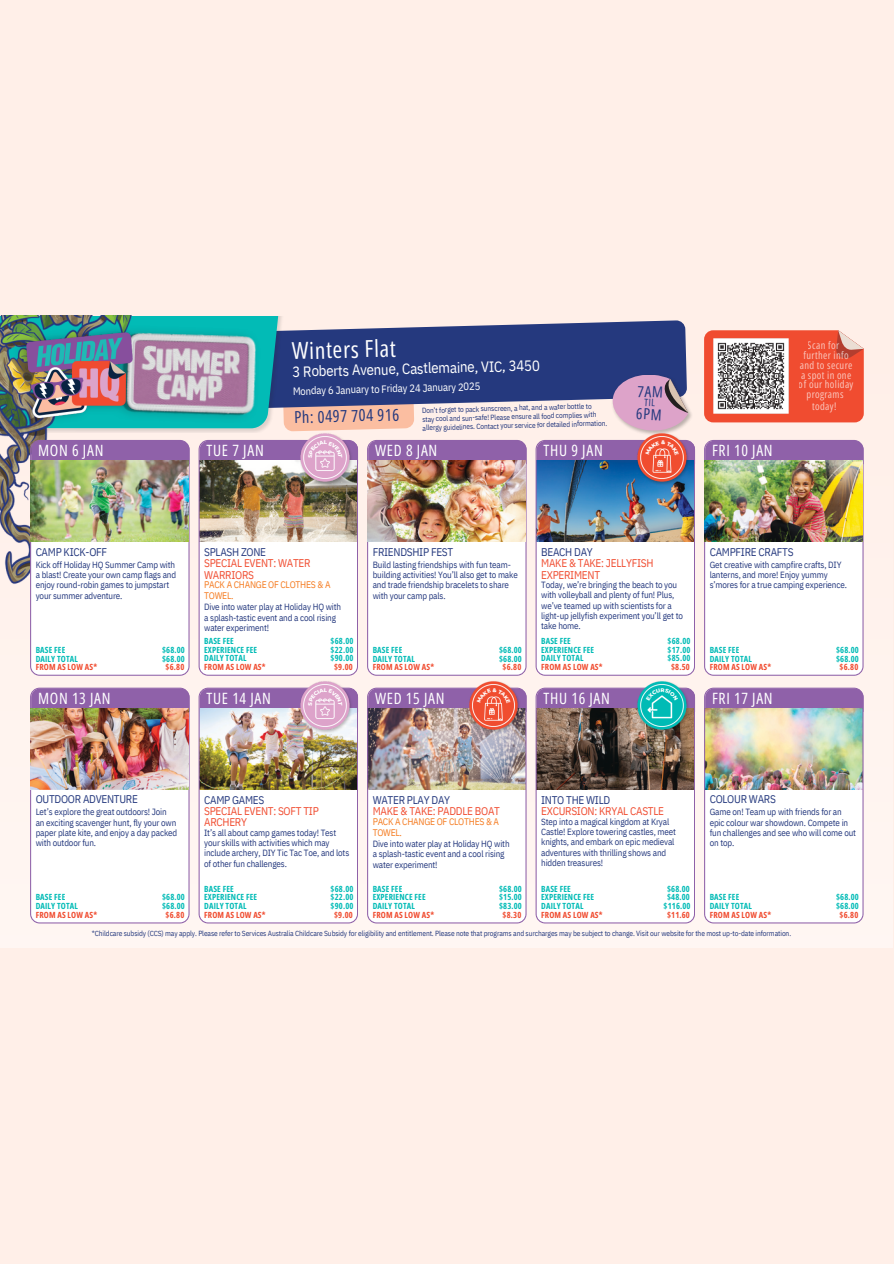
<style>
.page{position:relative;width:894px;height:1264px;background:#fff}
.page>*{position:absolute;margin:0;border:0;box-sizing:border-box;transform-origin:0 0}
.t1{font:23.4px "Open Sans Condensed";color:#fff}
.t2{font:16.5px "Open Sans Condensed";color:#25397e}
.t3{font:15.6px "Open Sans Condensed";letter-spacing:.045em;color:#fff}
.t4{font:14.85px "IBM Plex Sans Cond";color:#fff}
.t5{font:11.1px/11.1px "IBM Plex Sans Cond";letter-spacing:-.025em;color:#f04c30}
.t6{font:11.1px "IBM Plex Sans Cond";letter-spacing:-.025em;color:#25397e}
.t7{font:10.65px "IBM Plex Sans Cond";color:#fff}
.t8{font:10.5px/9.6px "Open Sans Condensed";letter-spacing:.035em;color:#fff;text-align:center}
.t9{font:9.6px/11.1px "IBM Plex Sans Cond";letter-spacing:-.025em;color:#f57b20}
.t10{font:9px/10.4px "IBM Plex Sans Cond";letter-spacing:-.015em;color:#25397e}
.t11{font:700 8.55px/8.7px "Open Sans Condensed";letter-spacing:.02em;color:#02bbb6}
.t12{font:7.35px/8.9px "IBM Plex Sans Cond";letter-spacing:-.015em;color:#25397e}
.s1{color:#25397e}
.s2{color:#f04c30}
</style>
<div class="page">
<div style="left:0;top:0;width:893px;height:1263px;background:#ffefe8"></div>
<img style="left:0;top:348px;width:892px;height:599px">
<svg style="left:414px;top:320px;width:272px;height:90px;background:#404f8b"></svg>
<svg style="left:165px;top:316px;width:249px;height:115px;background:#627597"></svg>
<img style="left:0;top:316px;width:165px;height:453px">
<img style="left:611px;top:374px;width:81px;height:61px">
<img style="left:12px;top:323px;width:248px;height:103px">
<img style="left:10px;top:324px;width:155px;height:115px">
<img style="left:138px;top:328px;width:124px;height:94px">
<img style="left:22px;top:328px;width:116px;height:95px">
<svg style="left:704px;top:330px;width:159px;height:92px;background:#ee563b"></svg>
<svg style="left:30px;top:440px;width:159px;height:235px;background:#ede6f0"></svg>
<svg style="left:30px;top:687px;width:159px;height:236px;background:#eee6f1"></svg>
<img style="left:31px;top:461px;width:157px;height:81px">
<img style="left:31px;top:708px;width:157px;height:81px">
<img style="left:295px;top:428px;width:59px;height:12px">
<img style="left:295px;top:676px;width:59px;height:11px">
<svg style="left:367px;top:440px;width:159px;height:235px;background:#eee6f0"></svg>
<img style="left:368px;top:461px;width:157px;height:81px">
<img style="left:464px;top:676px;width:58px;height:11px">
<img style="left:632px;top:428px;width:59px;height:12px">
<img style="left:632px;top:676px;width:59px;height:11px">
<svg style="left:704px;top:440px;width:159px;height:235px;background:#eee7f1"></svg>
<img style="left:704px;top:461px;width:158px;height:81px">
<img style="left:704px;top:687px;width:159px;height:236px">
<img style="left:708px;top:333px;width:85px;height:86px">
<svg style="left:612px;top:375px;width:76px;height:55px;background:#c29aba"></svg>
<img style="left:198px;top:440px;width:160px;height:235px">
<img style="left:198px;top:687px;width:160px;height:236px">
<img style="left:367px;top:687px;width:159px;height:236px">
<img style="left:535px;top:440px;width:159px;height:235px">
<svg style="left:535px;top:687px;width:159px;height:236px;background:#bcbaba"></svg>
<p class="t3" style="left:38px;top:439px;width:67px">MON 6 JAN</p>
<p class="t3" style="left:206px;top:439px;width:59px">TUE 7 JAN</p>
<h4 class="t1" style="left:291px;top:335px;width:105px;rotate:-2deg">Winters Flat</h4>
<p class="t4" style="left:292px;top:363px;width:249px;rotate:-2deg">3 Roberts Avenue, Castlemaine, VIC, 3450</p>
<h3 class="t7" style="left:292px;top:385px;width:189px;rotate:-2deg">Monday 6 January to Friday 24 January 2025</h3>
<p class="t2" style="left:294px;top:406px;width:107px;rotate:-2deg">Ph: 0497 704 916</p>
<p class="t12" style="left:421px;top:406px;width:186px;rotate:-2deg">Don’t forget to pack sunscreen, a hat, and a water bottle to<br>stay cool and sun-safe! Please ensure all food complies with allergy guidelines. Contact your service for detailed information.</p>
<p class="t3" style="left:375px;top:439px;width:64px">WED 8 JAN</p>
<p class="t3" style="left:543px;top:439px;width:61px">THU 9 JAN</p>
<p class="t3" style="left:712px;top:439px;width:62px">FRI 10 JAN</p>
<p class="t8" style="left:798px;top:340px;width:56px">Scan for further info and to secure a spot in one of our holiday programs</p>
<p class="t8" style="left:812px;top:401px;width:26px">today!</p>
<p class="t6" style="left:36px;top:544px;width:73px">CAMP KICK-OFF</p>
<p class="t10" style="left:36px;top:559px;width:142px">Kick off Holiday HQ Summer Camp with a blast! Create your own camp flags and enjoy round-robin games to jumpstart your summer adventure.</p>
<p class="t5" style="left:204px;top:546px;width:108px"><span class="s1">SPLASH ZONE<br></span>SPECIAL EVENT: WATER<br>WARRIORS</p>
<p class="t9" style="left:204px;top:579px;width:128px">PACK A CHANGE OF CLOTHES &amp; A<br>TOWEL.</p>
<p class="t10" style="left:204px;top:601px;width:138px">Dive into water play at Holiday HQ with a splash-tastic event and a cool rising water experiment!</p>
<p class="t6" style="left:372px;top:544px;width:82px">FRIENDSHIP FEST</p>
<h6 class="t10" style="left:372px;top:559px;width:147px">Build lasting friendships with fun team&shy;building activities! You’ll also get to make and trade friendship bracelets to share with your camp pals.</h6>
<p class="t5" style="left:541px;top:546px;width:114px"><span class="s1">BEACH DAY<br></span>MAKE &amp; TAKE: JELLYFISH<br>EXPERIMENT</p>
<p class="t10" style="left:541px;top:579px;width:143px">Today, we’re bringing the beach to you with volleyball and plenty of fun! Plus, we’ve teamed up with scientists for a light-up jellyfish experiment you’ll get to take home.</p>
<p class="t6" style="left:709px;top:544px;width:85px">CAMPFIRE CRAFTS</p>
<p class="t10" style="left:709px;top:559px;width:139px">Get creative with campfire crafts, DIY lanterns, and more! Enjoy yummy s’mores for a true camping experience.</p>
<p class="t11" style="left:36px;top:645px;width:63px">BASE FEE<br>DAILY TOTAL<br><span class="s2">FROM AS LOW AS*</span></p>
<h5 class="t11" style="left:162px;top:645px;width:24px;text-align:center">$68.00 $68.00 <span class="s2">$6.80</span></h5>
<p class="t11" style="left:204px;top:636px;width:63px">BASE FEE<br>EXPERIENCE FEE<br>DAILY TOTAL<br><span class="s2">FROM AS LOW AS*</span></p>
<p class="t11" style="left:330px;top:636px;width:24px;text-align:center">$68.00 $22.00 $90.00 <span class="s2">$9.00</span></p>
<p class="t11" style="left:372px;top:645px;width:63px">BASE FEE<br>DAILY TOTAL<br><span class="s2">FROM AS LOW AS*</span></p>
<h4 class="t11" style="left:499px;top:645px;width:24px;text-align:center">$68.00 $68.00 <span class="s2">$6.80</span></h4>
<p class="t11" style="left:541px;top:636px;width:63px">BASE FEE<br>EXPERIENCE FEE<br>DAILY TOTAL<br><span class="s2">FROM AS LOW AS*</span></p>
<p class="t11" style="left:667px;top:636px;width:24px;text-align:center">$68.00 $17.00 $85.00 <span class="s2">$8.50</span></p>
<p class="t11" style="left:709px;top:645px;width:63px">BASE FEE<br>DAILY TOTAL<br><span class="s2">FROM AS LOW AS*</span></p>
<p class="t11" style="left:835px;top:645px;width:24px;text-align:center">$68.00 $68.00 <span class="s2">$6.80</span></p>
<p class="t3" style="left:38px;top:687px;width:74px">MON 13 JAN</p>
<p class="t3" style="left:206px;top:687px;width:66px">TUE 14 JAN</p>
<p class="t3" style="left:375px;top:687px;width:71px">WED 15 JAN</p>
<p class="t3" style="left:543px;top:687px;width:68px">THU 16 JAN</p>
<p class="t3" style="left:712px;top:687px;width:62px">FRI 17 JAN</p>
<p class="t6" style="left:36px;top:792px;width:104px">OUTDOOR ADVENTURE</p>
<p class="t10" style="left:36px;top:806px;width:143px">Let’s explore the great outdoors! Join an exciting scavenger hunt, fly your own paper plate kite, and enjoy a day packed with outdoor fun.</p>
<p class="t5" style="left:204px;top:794px;width:116px"><span class="s1">CAMP GAMES<br></span>SPECIAL EVENT: SOFT TIP<br>ARCHERY</p>
<p class="t10" style="left:204px;top:827px;width:147px">It’s all about camp games today! Test your skills with activities which may include archery, DIY Tic Tac Toe, and lots of other fun challenges.</p>
<h2 class="t5" style="left:372px;top:794px;width:129px"><span class="s1">WATER PLAY DAY<br></span>MAKE &amp; TAKE: PADDLE BOAT</h2>
<p class="t9" style="left:372px;top:815px;width:128px">PACK A CHANGE OF CLOTHES &amp; A<br>TOWEL.</p>
<p class="t10" style="left:372px;top:838px;width:138px">Dive into water play at Holiday HQ with a splash-tastic event and a cool rising water experiment!</p>
<h5 class="t5" style="left:541px;top:794px;width:124px"><span class="s1">INTO THE WILD<br></span>EXCURSION: KRYAL CASTLE</h5>
<h6 class="t10" style="left:541px;top:816px;width:136px">Step into a magical kingdom at Kryal Castle! Explore towering castles, meet knights, and embark on epic medieval adventures with thrilling shows and hidden treasures!</h6>
<h2 class="t6" style="left:709px;top:792px;width:68px">COLOUR WARS</h2>
<p class="t10" style="left:709px;top:806px;width:148px">Game on! Team up with friends for an epic colour war showdown. Compete in fun challenges and see who will come out on top.</p>
<h2 class="t11" style="left:36px;top:892px;width:63px">BASE FEE<br>DAILY TOTAL<br><span class="s2">FROM AS LOW AS*</span></h2>
<h2 class="t11" style="left:162px;top:892px;width:24px;text-align:center">$68.00 $68.00 <span class="s2">$6.80</span></h2>
<p class="t11" style="left:204px;top:884px;width:63px">BASE FEE<br>EXPERIENCE FEE<br>DAILY TOTAL<br><span class="s2">FROM AS LOW AS*</span></p>
<p class="t11" style="left:330px;top:884px;width:24px;text-align:center">$68.00 $22.00 $90.00 <span class="s2">$9.00</span></p>
<h4 class="t11" style="left:372px;top:884px;width:63px">BASE FEE<br>EXPERIENCE FEE<br>DAILY TOTAL<br><span class="s2">FROM AS LOW AS*</span></h4>
<h4 class="t11" style="left:499px;top:884px;width:24px;text-align:center">$68.00 $15.00 $83.00 <span class="s2">$8.30</span></h4>
<p class="t11" style="left:541px;top:884px;width:63px">BASE FEE<br>EXPERIENCE FEE<br>DAILY TOTAL<br><span class="s2">FROM AS LOW AS*</span></p>
<p class="t11" style="left:663px;top:884px;width:28px;text-align:center">$68.00 $48.00 $116.00 <span class="s2">$11.60</span></p>
<p class="t11" style="left:709px;top:892px;width:63px">BASE FEE<br>DAILY TOTAL<br><span class="s2">FROM AS LOW AS*</span></p>
<p class="t11" style="left:835px;top:892px;width:24px;text-align:center">$68.00 $68.00 <span class="s2">$6.80</span></p>
<h2 class="t12" style="left:92px;top:929px;width:700px">*Childcare subsidy (CCS) may apply. Please refer to Services Australia Childcare Subsidy for eligibility and entitlement. Please note that programs and surcharges may be subject to change. Visit our website for the most up-to-date information.</h2>
</div>
